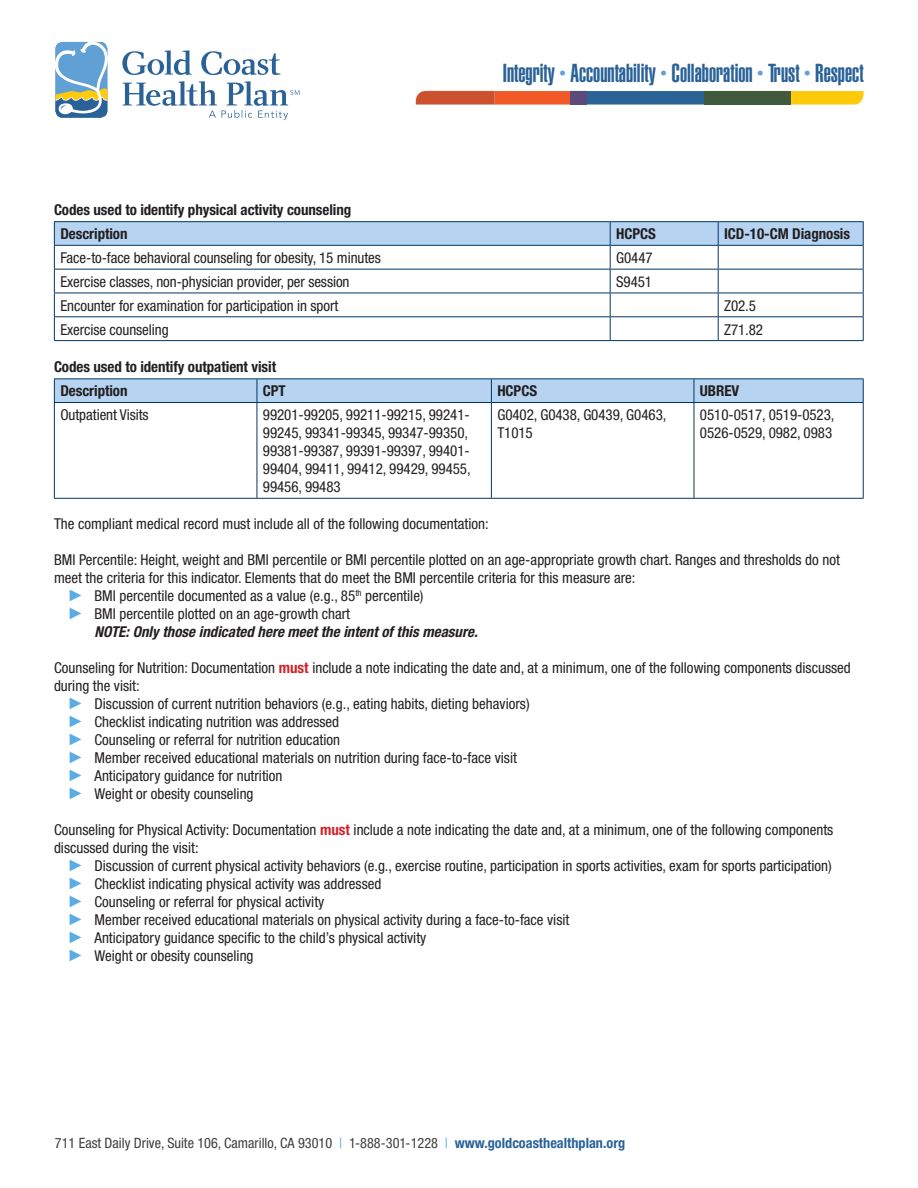
<style>
.page{position:relative;width:918px;height:1188px;background:#fff}
.page>*{position:absolute;margin:0;border:0;box-sizing:border-box;transform-origin:0 0}
.t1{font:25.65px "Helvetica LT Std Ultra Comp";color:#2a6297}
.t2{font:condensed 15px/18px "Helvetica Neue";color:#231f20}
.t3{font:700 condensed 15px "Helvetica Neue";letter-spacing:-.005em;color:#231f20}
.t4{font:italic 700 condensed 15px "Helvetica Neue";color:#231f20}
.t5{font:condensed 14.25px "Helvetica Neue";color:#3e3e3f}
.s1{font-family:"Arial";font-stretch:normal;font-size:16.5px;color:#5aace5}
.s2{font-weight:700;color:#d1232a}
.s3{color:#5aace5}
.s4{font-weight:700;color:#2a6297}
</style>
<div class="page">
<svg style="left:416px;top:91px;width:448px;height:14px;background:#93714e"></svg>
<svg style="left:122px;top:50px;width:159px;height:25px"></svg>
<svg style="left:55px;top:41px;width:53px;height:77px"></svg>
<svg style="left:123px;top:81px;width:176px;height:39px"></svg>
<hr style="left:54px;top:221px;width:556px;height:1px;background:#003864">
<hr style="left:610px;top:221px;width:108px;height:1px;background:#003864">
<hr style="left:718px;top:221px;width:146px;height:1px;background:#003864">
<svg style="left:54px;top:222px;width:810px;height:118px"></svg>
<hr style="left:54px;top:340px;width:556px;height:1px;background:#003864">
<hr style="left:610px;top:340px;width:108px;height:1px;background:#003864">
<hr style="left:718px;top:340px;width:146px;height:1px;background:#003864">
<hr style="left:54px;top:378px;width:203px;height:1px;background:#003864">
<hr style="left:257px;top:378px;width:234px;height:1px;background:#003864">
<hr style="left:491px;top:378px;width:203px;height:1px;background:#003864">
<hr style="left:694px;top:378px;width:170px;height:1px;background:#003864">
<div style="left:54px;top:379px;width:810px;height:23px;background:#b6d4f2"></div>
<hr style="left:54px;top:402px;width:203px;height:1px;background:#003864">
<hr style="left:54px;top:403px;width:1px;height:95px;background:#003864">
<hr style="left:257px;top:402px;width:234px;height:1px;background:#003864">
<hr style="left:257px;top:403px;width:1px;height:95px;background:#003864">
<hr style="left:491px;top:402px;width:203px;height:1px;background:#003864">
<hr style="left:491px;top:403px;width:1px;height:95px;background:#003864">
<hr style="left:694px;top:402px;width:170px;height:1px;background:#003864">
<hr style="left:694px;top:403px;width:1px;height:95px;background:#003864">
<hr style="left:863px;top:403px;width:1px;height:95px;background:#003864">
<hr style="left:54px;top:498px;width:203px;height:1px;background:#003864">
<hr style="left:257px;top:498px;width:234px;height:1px;background:#003864">
<hr style="left:491px;top:498px;width:203px;height:1px;background:#003864">
<hr style="left:694px;top:498px;width:170px;height:1px;background:#003864">
<h1 class="t1" style="left:503px;top:58px;width:362px">Integrity <sup>•</sup> Accountability <sup>•</sup> Collaboration <sup>•</sup> Trust <sup>•</sup> Respect</h1>
<p class="t3" style="left:54px;top:201px;width:299px">Codes used to identify physical activity counseling</p>
<p class="t3" style="left:60px;top:225px;width:69px">Description</p>
<p class="t3" style="left:616px;top:225px;width:41px">HCPCS</p>
<p class="t3" style="left:724px;top:225px;width:127px">ICD-10-CM Diagnosis</p>
<p class="t2" style="left:60px;top:249px;width:322px">Face-to-face behavioral counseling for obesity, 15 minutes</p>
<p class="t2" style="left:616px;top:249px;width:38px">G0447</p>
<p class="t2" style="left:60px;top:273px;width:291px">Exercise classes, non-physician provider, per session</p>
<p class="t2" style="left:616px;top:273px;width:37px">S9451</p>
<p class="t2" style="left:60px;top:296px;width:279px">Encounter for examination for participation in sport</p>
<p class="t2" style="left:724px;top:296px;width:33px">Z02.5</p>
<p class="t2" style="left:60px;top:320px;width:110px">Exercise counseling</p>
<p class="t2" style="left:724px;top:320px;width:40px">Z71.82</p>
<p class="t3" style="left:54px;top:358px;width:224px">Codes used to identify outpatient visit</p>
<p class="t3" style="left:60px;top:382px;width:69px">Description</p>
<p class="t3" style="left:263px;top:382px;width:24px">CPT</p>
<p class="t3" style="left:497px;top:382px;width:41px">HCPCS</p>
<p class="t3" style="left:700px;top:382px;width:41px">UBREV</p>
<p class="t2" style="left:60px;top:406px;width:90px">Outpatient Visits</p>
<p class="t2" style="left:263px;top:406px;width:209px">99201-99205, 99211-99215, 99241-<br>99245, 99341-99345, 99347-99350,<br>99381-99387, 99391-99397, 99401-<br>99404, 99411, 99412, 99429, 99455,<br>99456, 99483</p>
<p class="t2" style="left:497px;top:406px;width:171px">G0402, G0438, G0439, G0463,<br>T1015</p>
<p class="t2" style="left:700px;top:406px;width:136px">0510-0517, 0519-0523,<br>0526-0529, 0982, 0983</p>
<p class="t2" style="left:54px;top:514px;width:436px">The compliant medical record must include all of the following documentation:</p>
<p class="t2" style="left:54px;top:550px;width:787px">BMI Percentile: Height, weight and BMI percentile or BMI percentile plotted on an age-appropriate growth chart. Ranges and thresholds do not meet the criteria for this indicator. Elements that do meet the BMI percentile criteria for this measure are:</p>
<p class="t2" style="left:68px;top:586px;width:358px"><span class="s1">►</span> BMI percentile documented as a value (e.g., 85<sup>th</sup> percentile)</p>
<p class="t2" style="left:68px;top:604px;width:284px"><span class="s1">►</span> BMI percentile plotted on an age-growth chart</p>
<p class="t4" style="left:94px;top:622px;width:385px">NOTE: Only those indicated here meet the intent of this measure.</p>
<p class="t2" style="left:54px;top:658px;width:798px">Counseling for Nutrition: Documentation <span class="s2">must</span> include a note indicating the date and, at a minimum, one of the following components discussed during the visit:</p>
<p class="t2" style="left:68px;top:694px;width:464px"><span class="s1">►</span> Discussion of current nutrition behaviors (e.g., eating habits, dieting behaviors)</p>
<p class="t2" style="left:68px;top:712px;width:273px"><span class="s1">►</span> Checklist indicating nutrition was addressed</p>
<p class="t2" style="left:68px;top:730px;width:274px"><span class="s1">►</span> Counseling or referral for nutrition education</p>
<p class="t2" style="left:68px;top:748px;width:451px"><span class="s1">►</span> Member received educational materials on nutrition during face-to-face visit</p>
<p class="t2" style="left:68px;top:766px;width:217px"><span class="s1">►</span> Anticipatory guidance for nutrition</p>
<p class="t2" style="left:68px;top:784px;width:188px"><span class="s1">►</span> Weight or obesity counseling</p>
<p class="t2" style="left:54px;top:820px;width:781px">Counseling for Physical Activity: Documentation <span class="s2">must</span> include a note indicating the date and, at a minimum, one of the following components discussed during the visit:</p>
<p class="t2" style="left:68px;top:856px;width:766px"><span class="s1">►</span> Discussion of current physical activity behaviors (e.g., exercise routine, participation in sports activities, exam for sports participation)</p>
<p class="t2" style="left:68px;top:874px;width:315px"><span class="s1">►</span> Checklist indicating physical activity was addressed</p>
<p class="t2" style="left:68px;top:892px;width:258px"><span class="s1">►</span> Counseling or referral for physical activity</p>
<p class="t2" style="left:68px;top:910px;width:503px"><span class="s1">►</span> Member received educational materials on physical activity during a face-to-face visit</p>
<p class="t2" style="left:68px;top:928px;width:360px"><span class="s1">►</span> Anticipatory guidance specific to the child’s physical activity</p>
<p class="t2" style="left:68px;top:946px;width:188px"><span class="s1">►</span> Weight or obesity counseling</p>
<p class="t5" style="left:55px;top:1135px;width:572px">711 East Daily Drive, Suite 106, Camarillo, CA 93010 <span class="s3">|</span> 1-888-301-1228 <span class="s3">|</span> <span class="s4">www.goldcoasthealthplan.org</span></p>
</div>
